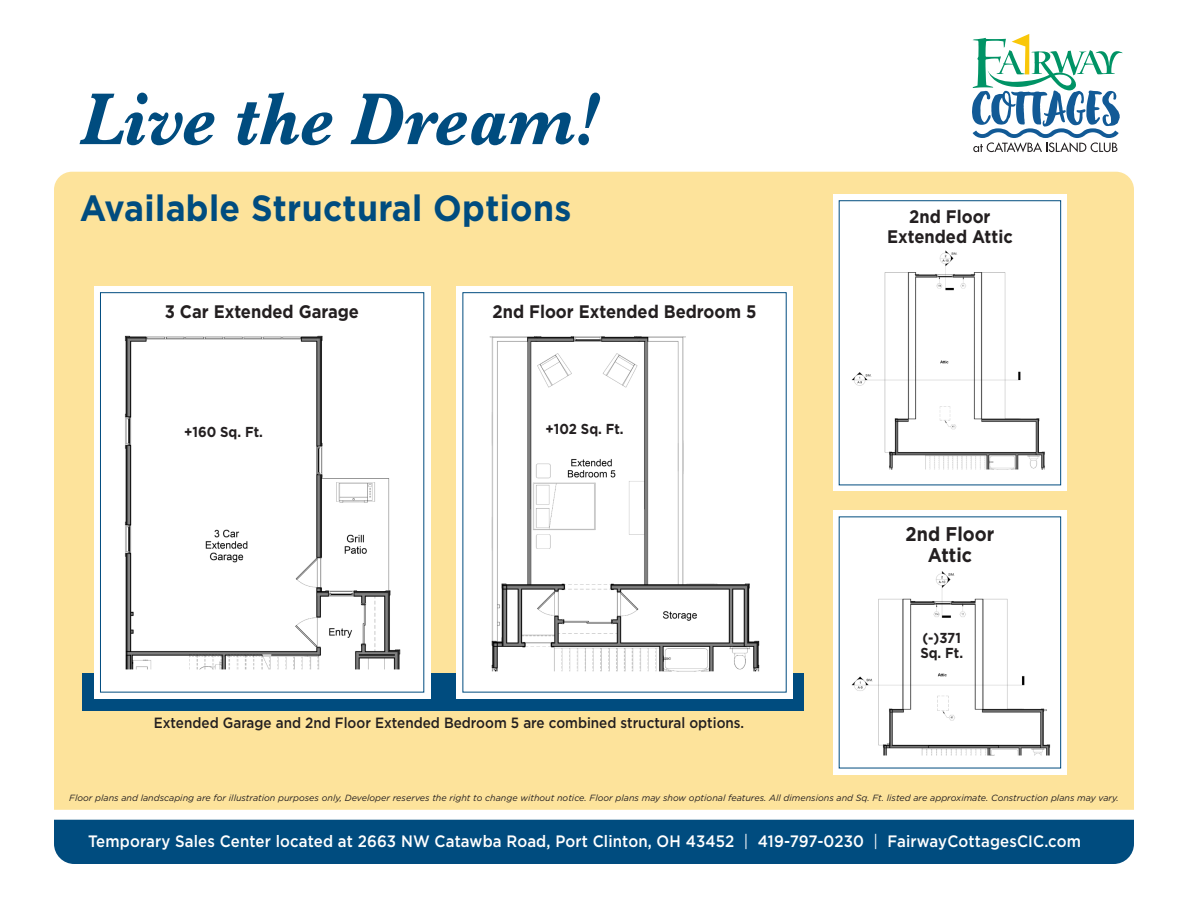
<style>
.page{position:relative;width:1188px;height:918px;background:#fff}
.page>*{position:absolute;margin:0;border:0;box-sizing:border-box;transform-origin:0 0}
.t1{font:italic 700 76.2px "Baskerville";color:#004c7f;scale:.91 1}
.t2{font:700 36.45px "Gotham";letter-spacing:.01em;color:#004c7f;scale:.93 1}
.t3{font:700 19.8px "Gotham";color:#231f20;scale:.91 1}
.t4{font:700 18.15px "Gotham";color:#231f20;scale:.91 1}
.t5{font:500 16.5px "Gotham";letter-spacing:.01em;color:#fff;scale:.91 1}
.t6{font:500 14.85px "Gotham";color:#231f20;scale:.91 1}
.t7{font:700 14.4px "Gotham";color:#231f20;scale:.91 1}
.t8{font:italic 9px "Gotham";color:#231f20}
.s1{font-weight:400}
</style>
<div class="page">
<div style="left:54px;top:172px;width:1080px;height:638px;background:#fde39b"></div>
<div style="left:54px;top:820px;width:1080px;height:44px;background:#004c7f"></div>
<svg style="left:972px;top:34px;width:151px;height:118px"></svg>
<div style="left:83px;top:674px;width:721px;height:37px;background:#004c7f"></div>
<div style="left:94px;top:286px;width:336px;height:413px;background:#fff"></div>
<div style="left:100px;top:292px;width:324px;height:401px;border:1px solid #004c7f"></div>
<img style="left:124px;top:335px;width:277px;height:335px">
<div style="left:456px;top:286px;width:337px;height:413px;background:#fff"></div>
<img style="left:489px;top:336px;width:271px;height:336px">
<div style="left:833px;top:195px;width:234px;height:296px;background:#fff"></div>
<div style="left:839px;top:200px;width:222px;height:285px;border:1px solid #004c7f"></div>
<img style="left:852px;top:250px;width:193px;height:220px">
<div style="left:833px;top:511px;width:234px;height:264px;background:#fff"></div>
<img style="left:851px;top:571px;width:200px;height:185px">
<p class="t1" style="left:80px;top:67px;width:571px">Live the Dream!</p>
<p class="t2" style="left:80px;top:184px;width:530px">Available Structural Options</p>
<p class="t4" style="left:165px;top:299px;width:215px">3 Car Extended Garage</p>
<p class="t4" style="left:493px;top:299px;width:292px">2nd Floor Extended Bedroom 5</p>
<p class="t7" style="left:184px;top:423px;width:88px">+160 Sq. Ft.</p>
<p class="t7" style="left:545px;top:419px;width:88px">+102 Sq. Ft.</p>
<p class="t6" style="left:154px;top:713px;width:650px">Extended Garage and 2nd Floor Extended Bedroom 5 are combined structural options.</p>
<p class="t4" style="left:909px;top:205px;width:91px">2nd Floor</p>
<p class="t4" style="left:887px;top:225px;width:140px">Extended Attic</p>
<p class="t3" style="left:906px;top:521px;width:99px">2nd Floor</p>
<p class="t3" style="left:928px;top:542px;width:50px">Attic</p>
<p class="t7" style="left:922px;top:628px;width:44px">(-)371</p>
<p class="t7" style="left:920px;top:644px;width:48px">Sq. Ft.</p>
<p class="t8" style="left:69px;top:792px;width:1051px">Floor plans and landscaping are for illustration purposes only, Developer reserves the right to change without notice. Floor plans may show optional features. All dimensions and Sq. Ft. listed are approximate. Construction plans may vary.</p>
<p class="t5" style="left:88px;top:830px;width:1093px">Temporary Sales Center located at 2663 NW Catawba Road, Port Clinton, OH 43452 <span class="s1">|</span> 419-797-0230 <span class="s1">|</span> FairwayCottagesCIC.com</p>
</div>
